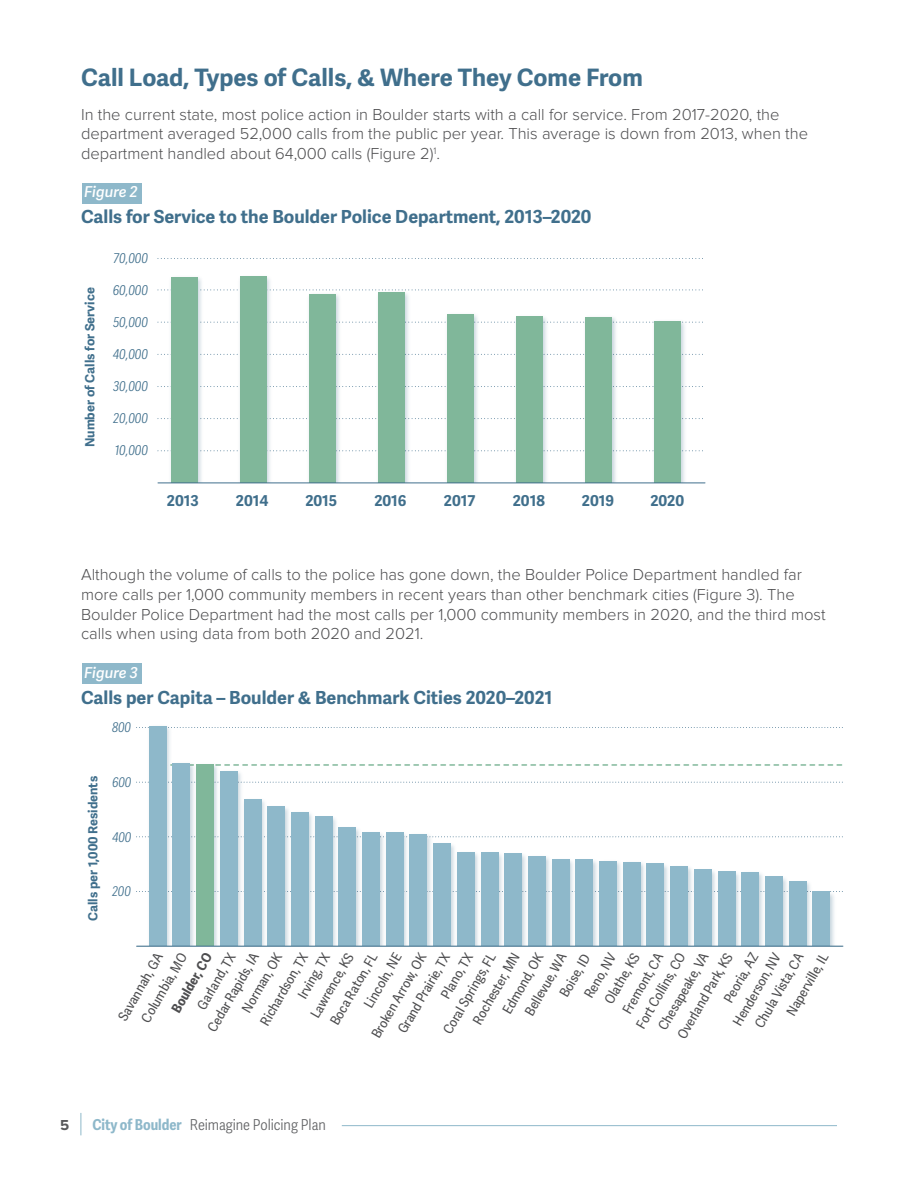
<style>
.page{position:relative;width:918px;height:1188px;background:#fff}
.page>*{position:absolute;margin:0;border:0;box-sizing:border-box;transform-origin:0 0}
.Heading_1{font:700 24px "Adelle Sans";color:#406f8c}
.Figure_Title{font:700 18px "Adelle Sans";color:#406f8c}
.Body_Text{font:300 16.5px/19.8px "Proxima Nova";color:#4d4d4f}
.t1{font:300 15px "Adelle Sans Cnd";color:#636466}
.t2{font:700 15px "Adelle Sans";color:#406f8c}
.Figure_Number_V2{font:italic 600 15px "Adelle Sans";color:#fff}
.t3{font:700 15px "Proxima Nova";color:#58595b}
.t4{font:italic 300 13.5px "Adelle Sans Cnd";color:#406f8c}
.t5{font:13.35px/20.7px "Adelle Sans Cnd";color:#4d4d4f;text-align:center;scale:1.06 1}
.t6{font:italic 300 13.35px "Adelle Sans Cnd";color:#406f8c}
.t7{font:700 13.35px "Adelle Sans Cnd";color:#4d4d4f;scale:1.06 1}
.t8{font:700 12.75px "Adelle Sans";color:#406f8c}
.t9{font:700 12.6px "Adelle Sans";color:#406f8c}
.s1{font-weight:700;color:#8eb8ca}
</style>
<div class="page">
<div style="left:82px;top:183px;width:59px;height:20px;background:#8eb8ca"></div>
<div style="left:82px;top:663px;width:59px;height:20px;background:#8eb8ca"></div>
<svg style="left:158px;top:258px;width:545px;height:1px"></svg>
<img style="left:167px;top:276px;width:522px;height:207px">
<div style="left:171px;top:277px;width:27px;height:207px;background:#80b79a"></div>
<div style="left:240px;top:277px;width:27px;height:207px;background:#80b79a"></div>
<div style="left:309px;top:294px;width:27px;height:190px;background:#80b79a"></div>
<div style="left:378px;top:292px;width:27px;height:192px;background:#80b79a"></div>
<div style="left:447px;top:314px;width:27px;height:170px;background:#80b79a"></div>
<div style="left:516px;top:316px;width:27px;height:168px;background:#80b79a"></div>
<div style="left:585px;top:317px;width:27px;height:167px;background:#80b79a"></div>
<div style="left:654px;top:321px;width:27px;height:163px;background:#80b79a"></div>
<hr style="left:158px;top:483px;width:547px;height:1px;background:#406f8c">
<img style="left:145px;top:726px;width:693px;height:220px">
<div style="left:149px;top:726px;width:17px;height:220px;background:#8eb8ca"></div>
<div style="left:173px;top:764px;width:17px;height:182px;background:#8eb8ca"></div>
<div style="left:197px;top:764px;width:17px;height:182px;background:#80b79a"></div>
<div style="left:220px;top:771px;width:17px;height:175px;background:#8eb8ca"></div>
<div style="left:244px;top:799px;width:17px;height:147px;background:#8eb8ca"></div>
<div style="left:268px;top:807px;width:17px;height:139px;background:#8eb8ca"></div>
<div style="left:291px;top:812px;width:17px;height:134px;background:#8eb8ca"></div>
<div style="left:315px;top:817px;width:17px;height:129px;background:#8eb8ca"></div>
<div style="left:339px;top:828px;width:17px;height:118px;background:#8eb8ca"></div>
<div style="left:362px;top:833px;width:18px;height:113px;background:#8eb8ca"></div>
<div style="left:386px;top:833px;width:17px;height:113px;background:#8eb8ca"></div>
<div style="left:410px;top:834px;width:17px;height:112px;background:#8eb8ca"></div>
<div style="left:434px;top:843px;width:17px;height:103px;background:#8eb8ca"></div>
<div style="left:457px;top:852px;width:17px;height:94px;background:#8eb8ca"></div>
<div style="left:481px;top:853px;width:17px;height:93px;background:#8eb8ca"></div>
<div style="left:505px;top:854px;width:17px;height:92px;background:#8eb8ca"></div>
<div style="left:528px;top:856px;width:17px;height:90px;background:#8eb8ca"></div>
<div style="left:552px;top:859px;width:17px;height:87px;background:#8eb8ca"></div>
<div style="left:576px;top:859px;width:17px;height:87px;background:#8eb8ca"></div>
<div style="left:600px;top:861px;width:17px;height:85px;background:#8eb8ca"></div>
<div style="left:623px;top:862px;width:17px;height:84px;background:#8eb8ca"></div>
<div style="left:647px;top:864px;width:17px;height:82px;background:#8eb8ca"></div>
<div style="left:671px;top:866px;width:17px;height:80px;background:#8eb8ca"></div>
<div style="left:694px;top:869px;width:17px;height:77px;background:#8eb8ca"></div>
<div style="left:718px;top:872px;width:17px;height:74px;background:#8eb8ca"></div>
<div style="left:742px;top:872px;width:17px;height:74px;background:#8eb8ca"></div>
<div style="left:765px;top:877px;width:17px;height:69px;background:#8eb8ca"></div>
<div style="left:789px;top:881px;width:17px;height:65px;background:#8eb8ca"></div>
<div style="left:813px;top:892px;width:17px;height:54px;background:#8eb8ca"></div>
<hr style="left:137px;top:946px;width:706px;height:1px;background:#406f8c">
<svg style="left:81px;top:1113px;width:1px;height:22px"></svg>
<hr style="left:342px;top:1125px;width:495px;height:1px;background:#8eb8ca">
<p class="Heading_1" style="left:81px;top:63px;width:563px">Call Load, Types of Calls, &amp; Where They Come From</p>
<p class="Body_Text" style="left:81px;top:105px;width:729px">In the current state, most police action in Boulder starts with a call for service. From 2017-2020, the department averaged 52,000 calls from the public per year. This average is down from 2013, when the department handled about 64,000 calls (Figure 2)<sup>1</sup>.</p>
<p class="Figure_Number_V2" style="left:84px;top:183px;width:55px">Figure 2</p>
<p class="Figure_Title" style="left:81px;top:206px;width:512px">Calls for Service to the Boulder Police Department, 2013–2020</p>
<p class="t8" style="left:82px;top:447px;width:161px;rotate:-90deg">Number of Calls for Service</p>
<p class="t4" style="left:114px;top:250px;width:36px">70,000</p>
<p class="t4" style="left:113px;top:282px;width:37px">60,000</p>
<p class="t4" style="left:113px;top:315px;width:36px">50,000</p>
<p class="t4" style="left:113px;top:347px;width:37px">40,000</p>
<p class="t4" style="left:113px;top:379px;width:36px">30,000</p>
<p class="t4" style="left:113px;top:411px;width:36px">20,000</p>
<p class="t4" style="left:115px;top:443px;width:35px">10,000</p>
<p class="t2" style="left:167px;top:492px;width:33px">2013</p>
<p class="t2" style="left:236px;top:492px;width:34px">2014</p>
<p class="t2" style="left:305px;top:492px;width:33px">2015</p>
<p class="t2" style="left:374px;top:492px;width:34px">2016</p>
<p class="t2" style="left:444px;top:492px;width:33px">2017</p>
<p class="t2" style="left:513px;top:492px;width:34px">2018</p>
<p class="t2" style="left:582px;top:492px;width:34px">2019</p>
<p class="t2" style="left:650px;top:492px;width:35px">2020</p>
<p class="Body_Text" style="left:81px;top:565px;width:746px">Although the volume of calls to the police has gone down, the Boulder Police Department handled far more calls per 1,000 community members in recent years than other benchmark cities (Figure 3). The Boulder Police Department had the most calls per 1,000 community members in 2020, and the third most calls when using data from both 2020 and 2021.</p>
<p class="Figure_Number_V2" style="left:84px;top:664px;width:56px">Figure 3</p>
<p class="Figure_Title" style="left:81px;top:686px;width:473px">Calls per Capita – Boulder &amp; Benchmark Cities 2020–2021</p>
<p class="t6" style="left:112px;top:720px;width:20px">800</p>
<p class="t9" style="left:86px;top:921px;width:146px;rotate:-90deg">Calls per 1,000 Residents</p>
<p class="t6" style="left:112px;top:775px;width:21px">600</p>
<p class="t6" style="left:112px;top:829px;width:21px">400</p>
<p class="t6" style="left:112px;top:884px;width:20px">200</p>
<p class="t5" style="left:192px;top:1003px;width:60px;rotate:-60deg">Garland, TX</p>
<p class="t5" style="left:393px;top:1027px;width:86px;rotate:-60deg">Grand Prairie, TX</p>
<p class="t5" style="left:728px;top:1020px;width:78px;rotate:-60deg">Henderson, N V</p>
<p class="t5" style="left:436px;top:992px;width:48px;rotate:-60deg">Plano, TX</p>
<p class="t5" style="left:579px;top:992px;width:48px;rotate:-60deg">Reno, N V</p>
<p class="t5" style="left:288px;top:1002px;width:70px;rotate:-60deg">Irving, TX<br>Lawrence, KS</p>
<p class="t5" style="left:359px;top:1002px;width:59px;rotate:-60deg">Lincoln, N E</p>
<p class="t5" style="left:136px;top:1016px;width:75px;rotate:-60deg">Colum bia, M O</p>
<p class="t5" style="left:438px;top:1028px;width:88px;rotate:-60deg">Coral Springs, FL</p>
<p class="t5" style="left:498px;top:1007px;width:65px;rotate:-60deg">Edm ond, OK</p>
<p class="t5" style="left:631px;top:1022px;width:81px;rotate:-60deg">Fort Collins, CO</p>
<p class="t5" style="left:113px;top:1014px;width:73px;rotate:-60deg">Savannah, GA</p>
<p class="t5" style="left:255px;top:1019px;width:77px;rotate:-60deg">Richardson, TX</p>
<p class="t5" style="left:468px;top:1018px;width:75px;rotate:-60deg">Rochester, M N</p>
<p class="t7" style="left:168px;top:1008px;width:64px;rotate:-60deg">Boulder, CO</p>
<p class="t5" style="left:366px;top:1032px;width:92px;rotate:-60deg">Broken Arrow, OK</p>
<p class="t5" style="left:237px;top:1007px;width:64px;rotate:-60deg">N orm an, OK</p>
<p class="t5" style="left:781px;top:1010px;width:68px;rotate:-60deg">N aperville, IL</p>
<p class="t5" style="left:617px;top:1008px;width:66px;rotate:-60deg">Frem ont, CA</p>
<p class="t5" style="left:203px;top:1026px;width:85px;rotate:-60deg">Cedar Rapids, IA</p>
<p class="t5" style="left:653px;top:1024px;width:83px;rotate:-60deg">Chesapeake, VA</p>
<p class="t5" style="left:750px;top:1021px;width:80px;rotate:-60deg">Chula Vista, CA</p>
<p class="t5" style="left:520px;top:1010px;width:67px;rotate:-60deg">Bellevue, WA</p>
<p class="t5" style="left:599px;top:998px;width:54px;rotate:-60deg">Olathe, KS</p>
<p class="t5" style="left:699px;top:985px;width:53px;line-height:22px;text-align:left;text-indent:-54px;rotate:-60deg">Overland Park, KS<br>Peoria, AZ</p>
<p class="t5" style="left:325px;top:1019px;width:78px;rotate:-60deg">Boca Raton, FL</p>
<p class="t5" style="left:555px;top:991px;width:46px;rotate:-60deg">Boise, ID</p>
<p class="t3" style="left:60px;top:1118px;width:11px">5</p>
<p class="t1" style="left:92px;top:1116px;width:235px"><span class="s1">City of Boulder</span> Reimagine Policing Plan</p>
</div>
